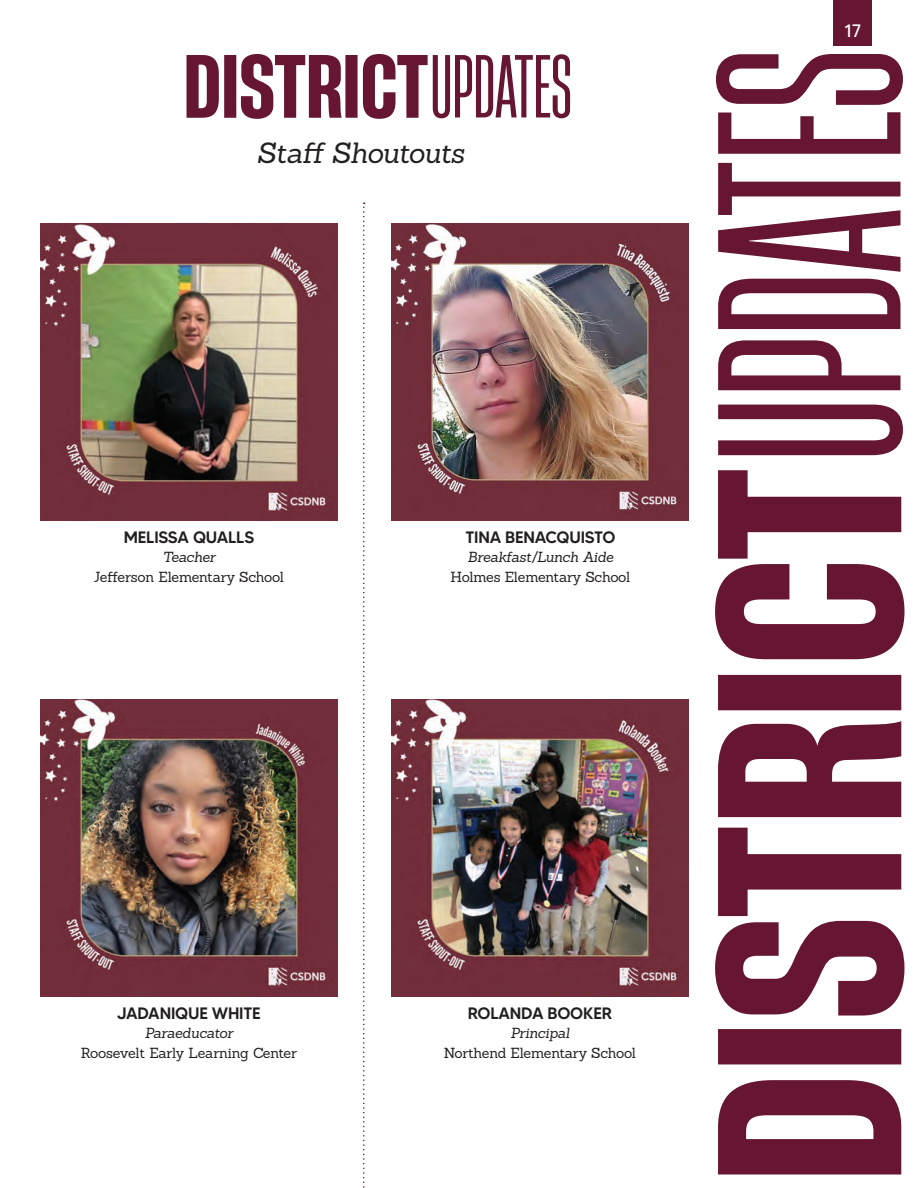
<style>
.page{position:relative;width:918px;height:1188px;background:#fff}
.page>*{position:absolute;margin:0;border:0;box-sizing:border-box;transform-origin:0 0}
.t1{font:italic 28.5px "Sanchez";letter-spacing:-.035em;color:#231f20}
.t2{font:18px "MADETOMMY";color:#fff}
.t3{font:500 16.5px "MADETOMMY";letter-spacing:-.01em;color:#231f20}
.t4{font:14.25px "Sanchez";letter-spacing:-.015em;color:#231f20}
.t5{font:italic 14.25px "Sanchez";letter-spacing:-.02em;color:#231f20}
</style>
<div class="page">
<div style="left:834px;top:0;width:38px;height:46px;background:#661633"></div>
<svg style="left:716px;top:54px;width:187px;height:401px"></svg>
<svg style="left:715px;top:470px;width:190px;height:704px;fill:#661633"></svg>
<svg style="left:363px;top:202px;width:2px;height:986px"></svg>
<img style="left:40px;top:224px;width:298px;height:297px">
<img style="left:392px;top:224px;width:296px;height:297px">
<img style="left:392px;top:700px;width:296px;height:297px">
<img style="left:40px;top:699px;width:298px;height:297px">
<svg style="left:187px;top:54px;width:383px;height:65px"></svg>
<h1 class="t1" style="left:257px;top:134px;width:209px">Staff Shoutouts</h1>
<p class="t3" style="left:124px;top:527px;width:132px">MELISSA QUALLS</p>
<p class="t5" style="left:162px;top:548px;width:55px">Teacher</p>
<p class="t4" style="left:94px;top:568px;width:192px">Jefferson Elementary School</p>
<p class="t3" style="left:465px;top:527px;width:152px">TINA BENACQUISTO</p>
<p class="t5" style="left:468px;top:548px;width:147px">Breakfast/Lunch Aide</p>
<p class="t4" style="left:451px;top:568px;width:181px">Holmes Elementary School</p>
<p class="t3" style="left:117px;top:1003px;width:145px">JADANIQUE WHITE</p>
<p class="t5" style="left:145px;top:1024px;width:90px">Paraeducator</p>
<p class="t4" style="left:81px;top:1043px;width:218px">Roosevelt Early Learning Center</p>
<p class="t3" style="left:468px;top:1003px;width:146px">ROLANDA BOOKER</p>
<p class="t5" style="left:510px;top:1024px;width:61px">Principal</p>
<p class="t4" style="left:444px;top:1043px;width:194px">Northend Elementary School</p>
<p class="t2" style="left:844px;top:20px;width:19px">17</p>
</div>
